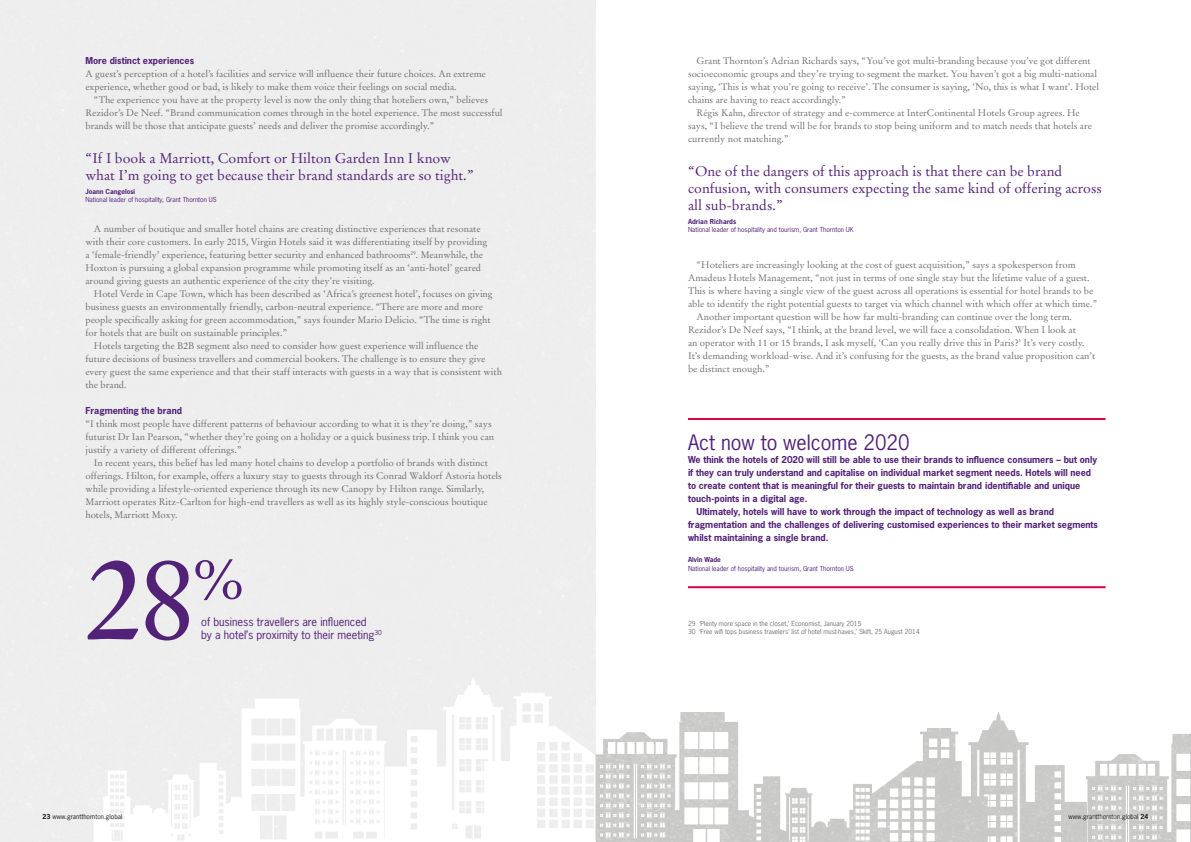
<style>
.page{position:relative;width:1191px;height:842px;background:#fff}
.page>*{position:absolute;margin:0;border:0;box-sizing:border-box;transform-origin:0 0}
.t1{font:116.8px "Stempel Garamond";color:#522178}
.t2{font:20px "News Gothic Std";color:#522178}
.t3{font:14px/17px "Stempel Garamond";color:#522178}
.t4{font:11px/13px "News Gothic Std";color:#522178}
.t5{font:9.5px/13px "Stempel Garamond";color:#70706f}
.t6{font:700 9px "News Gothic Std";color:#522178}
.t7{font:6.5px "News Gothic Std";color:#522178}
.t8{font:6.5px/8.5px "News Gothic Std";color:#70706f}
.t9{font:6.5px "News Gothic Std";color:#1d1d1b}
.t10{font:700 6.5px "News Gothic Std";color:#522178}
.s1{font-weight:700}
</style>
<div class="page">
<img style="left:0;top:0;width:1191px;height:842px">
<hr style="left:688px;top:418px;width:417px;height:2px;background:#db0143">
<hr style="left:688px;top:586px;width:417px;height:2px;background:#db0143">
<p class="t6" style="left:85px;top:54px;width:110px">More distinct experiences</p>
<p class="t5" style="left:85px;top:67px;width:402px">A guest’s perception of a hotel’s facilities and service will influence their future choices. An extreme experience, whether good or bad, is likely to make them voice their feelings on social media.</p>
<p class="t5" style="left:85px;top:93px;width:419px;text-indent:9px">“The experience you have at the property level is now the only thing that hoteliers own,” believes<br>Rezidor’s De Neef. “Brand communication comes through in the hotel experience. The most successful brands will be those that anticipate guests’ needs and deliver the promise accordingly.”</p>
<h3 class="t3" style="left:85px;top:149px;width:390px">“If I book a Marriott, Comfort or Hilton Garden Inn I know what I’m going to get because their brand standards are so tight.”</h3>
<p class="t10" style="left:85px;top:187px;width:51px">Joann Cangelosi</p>
<p class="t7" style="left:85px;top:196px;width:133px">National leader of hospitality, Grant Thornton US</p>
<p class="t5" style="left:85px;top:223px;width:403px;text-indent:9px">A number of boutique and smaller hotel chains are creating distinctive experiences that resonate with their core customers. In early 2015, Virgin Hotels said it was differentiating itself by providing a ‘female-friendly’ experience, featuring better security and enhanced bathrooms<sup>29</sup>. Meanwhile, the Hoxton is pursuing a global expansion programme while promoting itself as an ‘anti-hotel’ geared around giving guests an authentic experience of the city they’re visiting.</p>
<p class="t5" style="left:94px;top:288px;width:400px">Hotel Verde in Cape Town, which has been described as ‘Africa’s greenest hotel’, focuses on giving</p>
<p class="t5" style="left:85px;top:301px;width:399px">business guests an environmentally friendly, carbon-neutral experience. “There are more and more</p>
<p class="t5" style="left:85px;top:314px;width:407px">people specifically asking for green accommodation,” says founder Mario Delicio. “The time is right</p>
<p class="t5" style="left:85px;top:327px;width:203px">for hotels that are built on sustainable principles.”</p>
<p class="t5" style="left:94px;top:340px;width:386px">Hotels targeting the B2B segment also need to consider how guest experience will influence the</p>
<p class="t5" style="left:85px;top:353px;width:401px">future decisions of business travellers and commercial bookers. The challenge is to ensure they give</p>
<p class="t5" style="left:85px;top:366px;width:418px">every guest the same experience and that their staff interacts with guests in a way that is consistent with</p>
<p class="t5" style="left:85px;top:379px;width:43px">the brand.</p>
<p class="t6" style="left:85px;top:405px;width:98px">Fragmenting the brand</p>
<p class="t5" style="left:85px;top:418px;width:410px">“I think most people have different patterns of behaviour according to what it is they’re doing,” says futurist Dr Ian Pearson, “whether they’re going on a holiday or a quick business trip. I think you can justify a variety of different offerings.”</p>
<p class="t5" style="left:85px;top:457px;width:418px;text-indent:9px">In recent years, this belief has led many hotel chains to develop a portfolio of brands with distinct offerings. Hilton, for example, offers a luxury stay to guests through its Conrad Waldorf Astoria hotels while providing a lifestyle-oriented experience through its new Canopy by Hilton range. Similarly, Marriott operates Ritz-Carlton for high-end travellers as well as its highly style-conscious boutique hotels, Marriott Moxy.</p>
<h1 class="t1" style="left:85px;top:529px;width:164px">28<sup>%</sup></h1>
<p class="t4" style="left:201px;top:615px;width:182px">of business travellers are influenced<br>by a hotel’s proximity to their meeting<sup>30</sup></p>
<p class="t5" style="left:696px;top:54px;width:395px">Grant Thornton’s Adrian Richards says, “You’ve got multi-branding because you’ve got different</p>
<p class="t5" style="left:688px;top:67px;width:411px">socioeconomic groups and they’re trying to segment the market. You haven’t got a big multi-national</p>
<p class="t5" style="left:688px;top:80px;width:412px">saying, ‘This is what you’re going to receive’. The consumer is saying, ‘No, this is what I want’. Hotel</p>
<p class="t5" style="left:688px;top:93px;width:159px">chains are having to react accordingly.”</p>
<p class="t5" style="left:696px;top:106px;width:385px">Régis Kahn, director of strategy and e-commerce at InterContinental Hotels Group agrees. He</p>
<p class="t5" style="left:688px;top:119px;width:405px">says, “I believe the trend will be for brands to stop being uniform and to match needs that hotels are</p>
<p class="t5" style="left:688px;top:132px;width:102px">currently not matching.”</p>
<h3 class="t3" style="left:688px;top:162px;width:415px">“One of the dangers of this approach is that there can be brand confusion, with consumers expecting the same kind of offering across all sub-brands.”</h3>
<p class="t10" style="left:688px;top:217px;width:50px">Adrian Richards</p>
<p class="t7" style="left:688px;top:226px;width:167px">National leader of hospitality and tourism, Grant Thornton UK</p>
<p class="t5" style="left:696px;top:258px;width:380px">“Hoteliers are increasingly looking at the cost of guest acquisition,” says a spokesperson from</p>
<p class="t5" style="left:688px;top:271px;width:403px">Amadeus Hotels Management, “not just in terms of one single stay but the lifetime value of a guest.</p>
<p class="t5" style="left:688px;top:284px;width:407px">This is where having a single view of the guest across all operations is essential for hotel brands to be</p>
<p class="t5" style="left:688px;top:297px;width:411px">able to identify the right potential guests to target via which channel with which offer at which time.”</p>
<p class="t5" style="left:696px;top:310px;width:377px">Another important question will be how far multi-branding can continue over the long term.</p>
<p class="t5" style="left:688px;top:323px;width:389px">Rezidor’s De Neef says, “I think, at the brand level, we will face a consolidation. When I look at</p>
<p class="t5" style="left:688px;top:336px;width:398px">an operator with 11 or 15 brands, I ask myself, ‘Can you really drive this in Paris?’ It’s very costly.</p>
<p class="t5" style="left:688px;top:349px;width:409px">It’s demanding workload-wise. And it’s confusing for the guests, as the brand value proposition can’t</p>
<p class="t5" style="left:688px;top:362px;width:83px">be distinct enough.”</p>
<h2 class="t2" style="left:688px;top:429px;width:223px">Act now to welcome 2020</h2>
<p class="t6" style="left:688px;top:453px;width:410px">We think the hotels of 2020 will still be able to use their brands to influence consumers – but only</p>
<p class="t6" style="left:688px;top:466px;width:404px">if they can truly understand and capitalise on individual market segment needs. Hotels will need</p>
<p class="t6" style="left:688px;top:479px;width:394px">to create content that is meaningful for their guests to maintain brand identifiable and unique</p>
<p class="t6" style="left:688px;top:492px;width:121px">touch‑points in a digital age.</p>
<p class="t6" style="left:696px;top:505px;width:359px">Ultimately, hotels will have to work through the impact of technology as well as brand</p>
<p class="t6" style="left:688px;top:518px;width:411px">fragmentation and the challenges of delivering customised experiences to their market segments</p>
<p class="t6" style="left:688px;top:531px;width:142px">whilst maintaining a single brand.</p>
<p class="t10" style="left:688px;top:555px;width:34px">Alvin Wade</p>
<p class="t7" style="left:688px;top:564px;width:167px">National leader of hospitality and tourism, Grant Thornton US</p>
<p class="t8" style="left:688px;top:619px;width:233px">29 ‘Plenty more space in the closet,’ Economist, January 2015<br>30 ‘Free wifi tops business travelers’ list of hotel must-haves,’ Skift, 25 August 2014</p>
<p class="t9" style="left:43px;top:812px;width:81px"><span class="s1">23</span> www.grantthornton.global</p>
<p class="t9" style="left:1068px;top:812px;width:81px">www.grantthornton.global <span class="s1">24</span></p>
</div>
